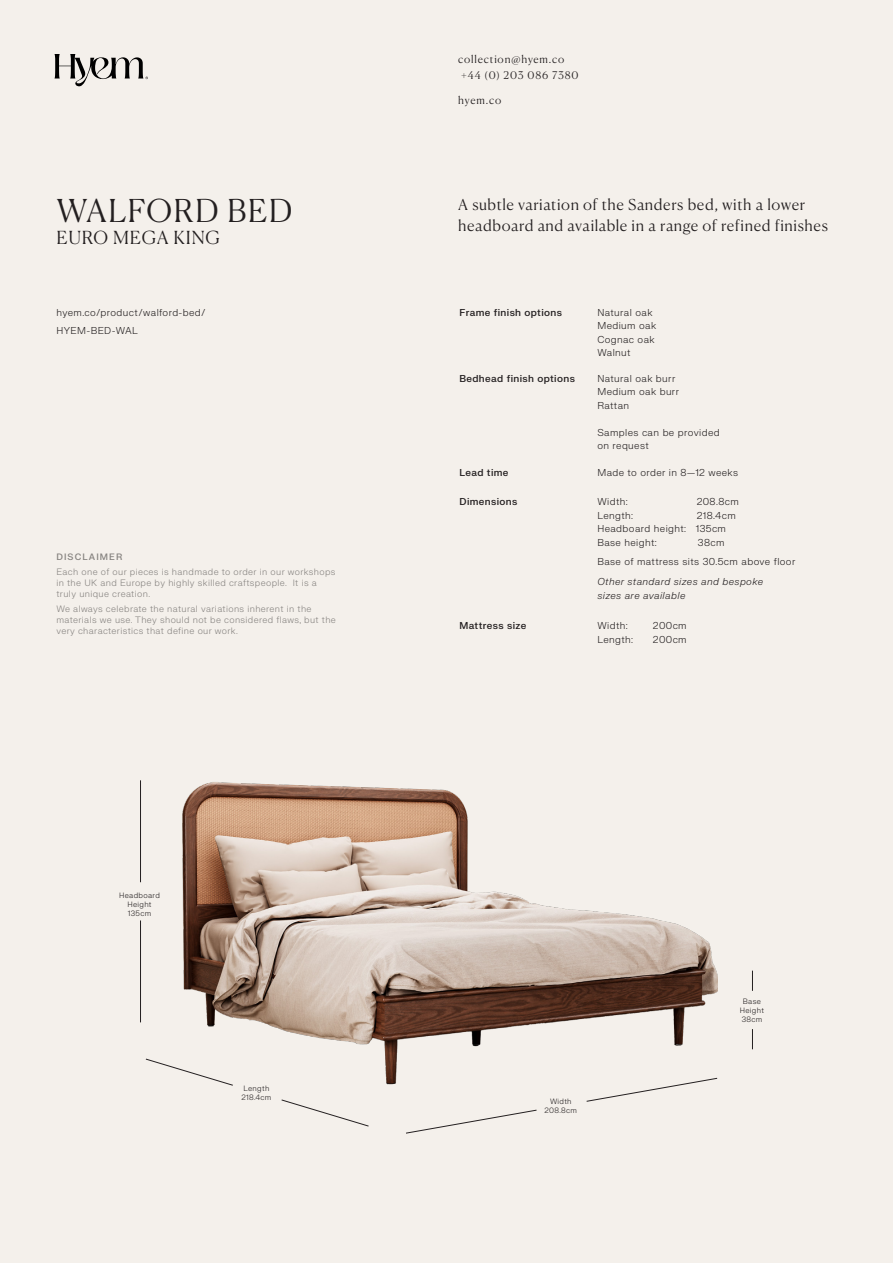
<style>
.page{position:relative;width:893px;height:1263px;background:#f4f0eb}
.page>*{position:absolute;margin:0;border:0;box-sizing:border-box;transform-origin:0 0}
.t1{font:300 31.5px "Canela Deck";letter-spacing:.04em;color:#231f20}
.t2{font:300 18px "Canela Deck";letter-spacing:.04em;color:#231f20}
.t3{font:300 15px "Canela Deck";letter-spacing:.035em;color:#231f20}
.t4{font:300 10.5px/16.4px "Canela Deck";letter-spacing:.075em;color:#231f20}
.t5{font:300 9.75px/13.5px "FK Grotesk Neue";letter-spacing:.04em;color:#231f20}
.t6{font:500 9.75px "FK Grotesk Neue";letter-spacing:.04em;color:#231f20}
.t7{font:italic 300 9.75px/13.5px "FK Grotesk Neue";letter-spacing:.04em;color:#231f20}
.t8{font:300 9px/10.8px "FK Grotesk Neue";letter-spacing:.04em;color:#868380}
.t9{font:500 9px "FK Grotesk Neue";letter-spacing:.12em;color:#868380}
.t10{font:300 7.5px/9px "FK Grotesk Neue";letter-spacing:.04em;color:#231f20;text-align:center}
</style>
<div class="page">
<hr style="left:140px;top:780px;width:1px;height:242px;background:#231f20">
<img style="left:182px;top:782px;width:535px;height:303px">
<div style="left:115px;top:882px;width:51px;height:38px;background:#f4f0eb;border-radius:50%"></div>
<svg style="left:405px;top:1078px;width:313px;height:56px"></svg>
<svg style="left:145px;top:1058px;width:224px;height:69px"></svg>
<div style="left:536px;top:1080px;width:51px;height:51px;background:#f4f0eb;border-radius:50%"></div>
<div style="left:232px;top:1067px;width:51px;height:51px;background:#f4f0eb;border-radius:50%"></div>
<svg style="left:54px;top:54px;width:94px;height:32px"></svg>
<hr style="left:752px;top:971px;width:1px;height:78px;background:#231f20">
<div style="left:727px;top:991px;width:51px;height:38px;background:#f4f0eb;border-radius:50%"></div>
<p class="t1" style="left:56px;top:185px;width:237px">WALFORD BED</p>
<p class="t2" style="left:56px;top:222px;width:165px">EURO MEGA KING</p>
<p class="t5" style="left:56px;top:305px;width:151px">hyem.co/product/walford-bed/</p>
<p class="t5" style="left:56px;top:323px;width:83px">HYEM-BED-WAL</p>
<p class="t9" style="left:56px;top:550px;width:67px">DISCLAIMER</p>
<p class="t8" style="left:56px;top:566px;width:281px">Each one of our pieces is handmade to order in our workshops in the UK and Europe by highly skilled craftspeople. It is a truly unique creation.</p>
<p class="t8" style="left:56px;top:603px;width:281px">We always celebrate the natural variations inherent in the materials we use. They should not be considered flaws, but the very characteristics that define our work.</p>
<p class="t10" style="left:119px;top:890px;width:42px">Headboard<br>Height<br>135cm</p>
<p class="t10" style="left:241px;top:1083px;width:32px;text-align:left">Length<br>218.4cm</p>
<p class="t4" style="left:458px;top:50px;width:122px">collection@hyem.co +44 (0) 203 086 7380</p>
<p class="t4" style="left:458px;top:91px;width:44px">hyem.co</p>
<p class="t3" style="left:458px;top:192px;width:348px">A subtle variation of the Sanders bed, with a lower</p>
<p class="t3" style="left:458px;top:213px;width:371px">headboard and available in a range of refined finishes</p>
<p class="t6" style="left:459px;top:305px;width:104px">Frame finish options</p>
<p class="t5" style="left:597px;top:305px;width:57px">Natural oak</p>
<p class="t5" style="left:597px;top:318px;width:60px">Medium oak</p>
<p class="t5" style="left:597px;top:332px;width:59px">Cognac oak</p>
<p class="t5" style="left:597px;top:345px;width:35px">Walnut</p>
<p class="t6" style="left:459px;top:371px;width:117px">Bedhead finish options</p>
<p class="t5" style="left:597px;top:371px;width:80px">Natural oak burr</p>
<p class="t5" style="left:597px;top:384px;width:83px">Medium oak burr</p>
<p class="t5" style="left:597px;top:398px;width:33px">Rattan</p>
<p class="t5" style="left:597px;top:425px;width:124px">Samples can be provided on request</p>
<p class="t6" style="left:459px;top:466px;width:51px">Lead time</p>
<p class="t5" style="left:597px;top:466px;width:142px">Made to order in 8—12 weeks</p>
<p class="t6" style="left:459px;top:494px;width:59px">Dimensions</p>
<p class="t5" style="left:597px;top:494px;width:32px">Width:</p>
<p class="t5" style="left:697px;top:494px;width:44px">208.8cm</p>
<p class="t5" style="left:597px;top:508px;width:37px">Length:</p>
<p class="t5" style="left:597px;top:508px;width:140px;text-indent:99px">218.4cm<br>Headboard height: 135cm</p>
<p class="t5" style="left:597px;top:535px;width:61px">Base height:</p>
<p class="t5" style="left:698px;top:535px;width:28px">38cm</p>
<p class="t5" style="left:597px;top:555px;width:200px">Base of mattress sits 30.5cm above floor</p>
<p class="t7" style="left:597px;top:575px;width:167px">Other standard sizes and bespoke sizes are available</p>
<p class="t6" style="left:459px;top:618px;width:68px">Mattress size</p>
<p class="t5" style="left:597px;top:618px;width:32px">Width:</p>
<p class="t5" style="left:653px;top:618px;width:35px">200cm</p>
<p class="t5" style="left:597px;top:632px;width:37px">Length:</p>
<p class="t5" style="left:653px;top:632px;width:35px">200cm</p>
<p class="t10" style="left:545px;top:1096px;width:34px">Width<br>208.8cm</p>
<p class="t10" style="left:740px;top:996px;width:26px">Base<br>Height<br>38cm</p>
</div>
